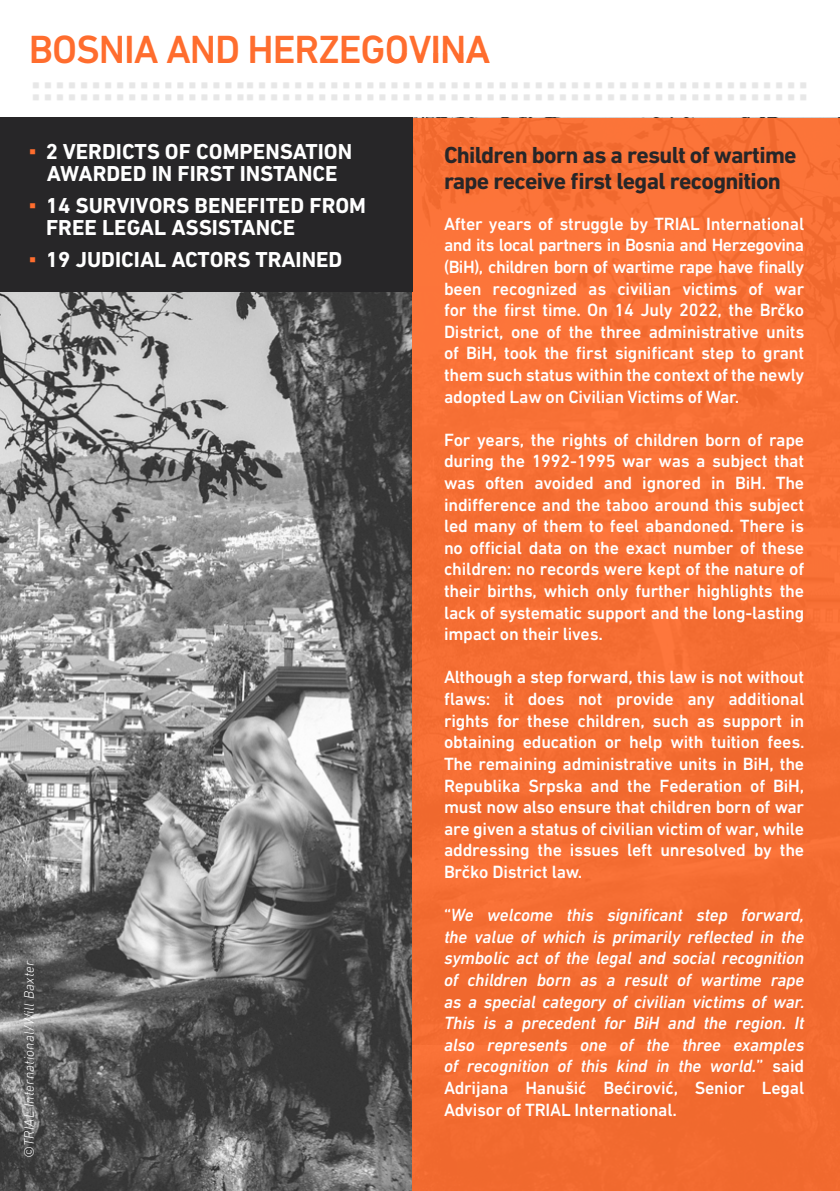
<style>
.page{position:relative;width:840px;height:1191px;background:#fff}
.page>*{position:absolute;margin:0;border:0;box-sizing:border-box;transform-origin:0 0}
.t1{font:500 40px "DIN Next CYR";letter-spacing:-.025em;color:#ff6d2e}
.t2{font:700 23.6px/26px "DIN Next CYR";letter-spacing:-.03em;color:#272628}
.t3{font:700 22px/22px "DIN Next CYR";color:#fff;text-align:center}
.t4{font:500 18px/21.6px "DIN Next CYR";letter-spacing:-.01em;color:#fff;text-align:justify}
.t5{font:italic 500 18px/21.6px "DIN Next CYR";letter-spacing:-.01em;color:#fff;text-align:justify}
.t6{font:italic 300 14px "DIN Next CYR";letter-spacing:.02em;color:#fff}
.s1{font-family:"Arial";font-weight:400;color:#ff6d2e}
.s2{font-style:normal}
</style>
<div class="page">
<img style="left:0;top:292px;width:412px;height:899px">
<div style="left:412px;top:118px;width:427px;height:1073px;background:#f56e33"></div>
<div style="left:0;top:118px;width:412px;height:174px;background:#272628"></div>
<img style="left:250px;top:82px;width:448px;height:18px">
<img style="left:33px;top:82px;width:217px;height:18px">
<h1 class="t1" style="left:29px;top:27px;width:462px">BOSNIA AND HERZEGOVINA</h1>
<p class="t3" style="left:29px;top:141px;width:324px"><span class="s1">▪</span> 2 VERDICTS OF COMPENSATION<br>AWARDED IN FIRST INSTANCE</p>
<p class="t3" style="left:46px;top:195px;width:321px;text-align:left;text-indent:-17px"><span class="s1">▪</span> 14 SURVIVORS BENEFITED FROM<br>FREE LEGAL ASSISTANCE</p>
<p class="t3" style="left:29px;top:249px;width:315px"><span class="s1">▪</span> 19 JUDICIAL ACTORS TRAINED</p>
<p class="t6" style="left:21px;top:1158px;width:199px;rotate:-90deg">©TRIAL International/Will Baxter</p>
<h2 class="t2" style="left:444px;top:142px;width:354px">Children born as a result of wartime rape receive first legal recognition</h2>
<p class="t4" style="left:444px;top:213px;width:361px">After years of struggle by TRIAL International and its local partners in Bosnia and Herzegovina (BiH), children born of wartime rape have finally been recognized as civilian victims of war for the first time. On 14 July 2022, the Brčko District, one of the three administrative units of BiH, took the first significant step to grant them such status within the context of the newly adopted Law on Civilian Victims of War.</p>
<p class="t4" style="left:444px;top:429px;width:361px">For years, the rights of children born of rape during the 1992-1995 war was a subject that was often avoided and ignored in BiH. The indifference and the taboo around this subject led many of them to feel abandoned. There is no official data on the exact number of these children: no records were kept of the nature of their births, which only further highlights the lack of systematic support and the long-lasting impact on their lives.</p>
<p class="t4" style="left:444px;top:666px;width:362px">Although a step forward, this law is not without flaws: it does not provide any additional rights for these children, such as support in obtaining education or help with tuition fees.<br>The remaining administrative units in BiH, the Republika Srpska and the Federation of BiH, must now also ensure that children born of war are given a status of civilian victim of war, while addressing the issues left unresolved by the Brčko District law.</p>
<p class="t5" style="left:444px;top:904px;width:362px"><span class="s2">“</span>We welcome this significant step forward, the value of which is primarily reflected in the symbolic act of the legal and social recognition of children born as a result of wartime rape as a special category of civilian victims of war.<br>This is a precedent for BiH and the region. It also represents one of the three examples of recognition of this kind in the world.<span class="s2">” said Adrijana Hanušić Bećirović, Senior Legal Advisor of TRIAL International.</span></p>
</div>
